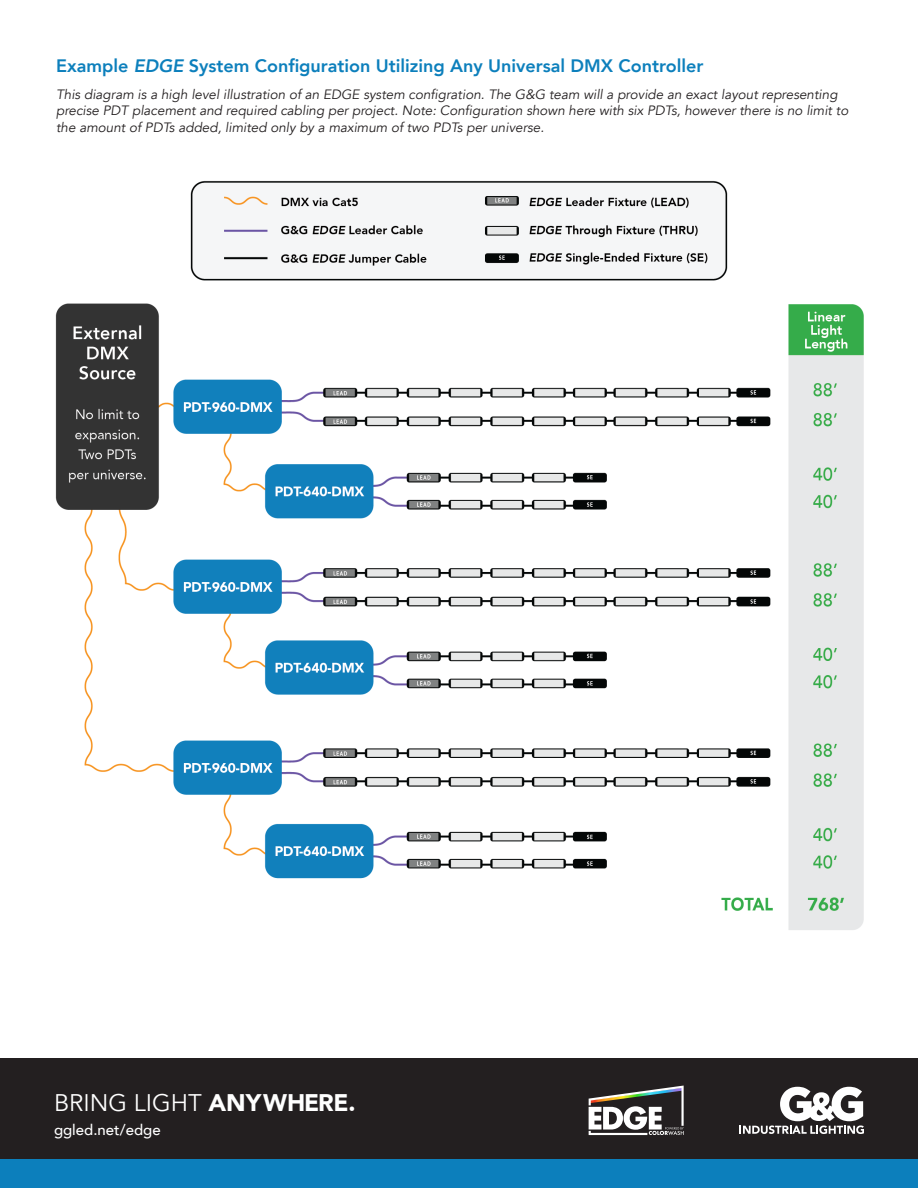
<style>
.page{position:relative;width:918px;height:1188px;background:#fff}
.page>*{position:absolute;margin:0;border:0;box-sizing:border-box;transform-origin:0 0}
.H1__white{font:24px "Avenir";color:#fff}
.Subtitle{font:800 18px "Avenir";color:#0c7fbc}
.t1{font:500 15px "Avenir";color:#fff}
.Body{font:italic 13.5px/16.5px "Avenir";color:#231f20}
.s1{font-style:italic}
.s2{font-weight:900}
</style>
<div class="page">
<div style="left:0;top:1058px;width:918px;height:121px;background:#231f20"></div>
<div style="left:0;top:1160px;width:918px;height:28px;background:#0c7fbc"></div>
<svg style="left:740px;top:1087px;width:124px;height:47px"></svg>
<img style="left:55px;top:181px;width:809px;height:749px">
<svg style="left:589px;top:1086px;width:95px;height:49px"></svg>
<p class="Subtitle" style="left:56px;top:52px;width:649px">Example <span class="s1">EDGE</span> System Configuration Utilizing Any Universal DMX Controller</p>
<p class="Body" style="left:56px;top:86px;width:794px">This diagram is a high level illustration of an EDGE system configration. The G&amp;G team will a provide an exact layout representing precise PDT placement and required cabling per project. Note: Configuration shown here with six PDTs, however there is no limit to the amount of PDTs added, limited only by a maximum of two PDTs per universe.</p>
<p class="H1__white" style="left:54px;top:1088px;width:303px">BRING LIGHT <span class="s2">ANYWHERE.</span></p>
<p class="t1" style="left:54px;top:1117px;width:108px">ggled.net/edge</p>
</div>
